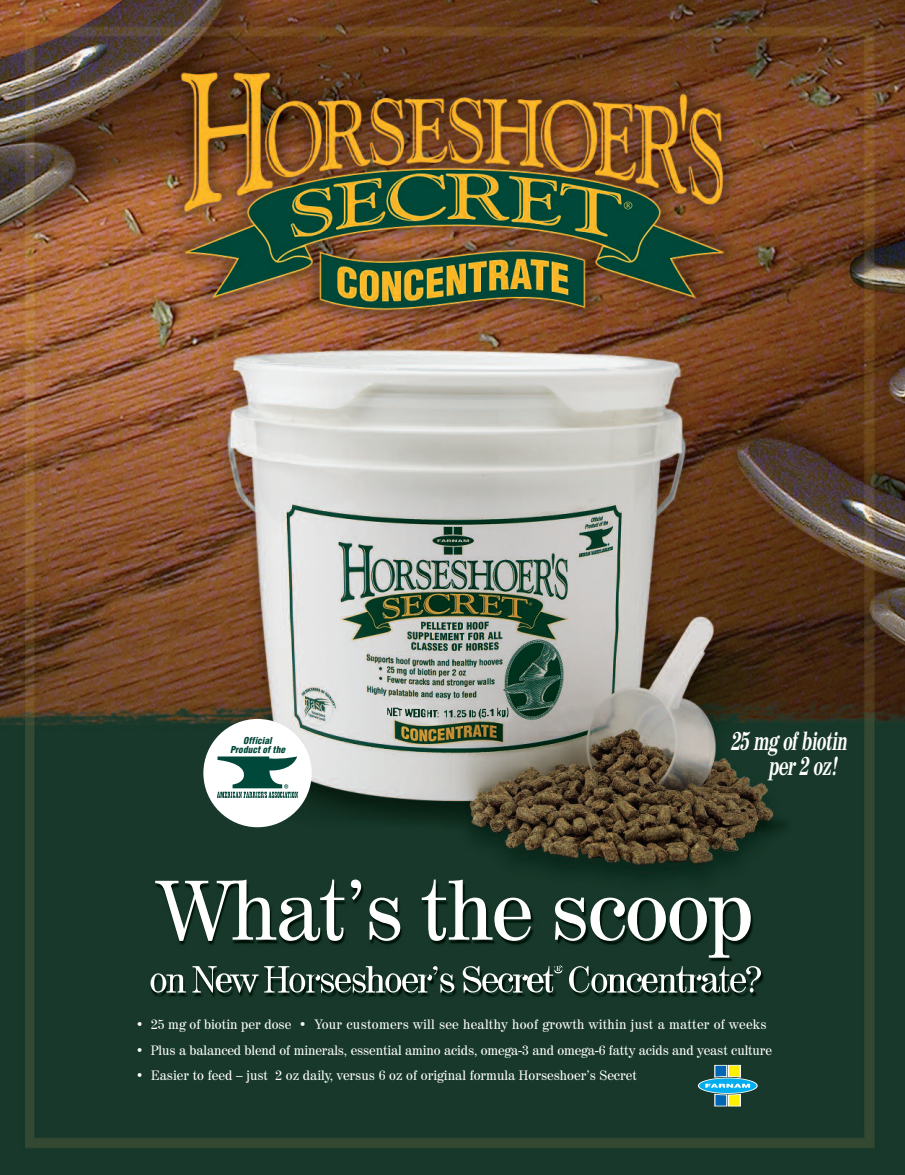
<style>
.page{position:relative;width:905px;height:1175px;background:#fff}
.page>*{position:absolute;margin:0;border:0;box-sizing:border-box;transform-origin:0 0}
.t1{font:italic 700 25.8px/24.3px "Century 725 BT";color:#fff;scale:.68 1}
.t2{font:13.5px "Century 725 BT";color:#fff}
.t3{font:13.5px "Century 725 BT";letter-spacing:.02em;color:#fff}
.t4{font:italic 900 condensed 9.3px/8.9px "Helvetica";color:#004839;text-align:center}
</style>
<div class="page">
<img style="left:0;top:0;width:904px;height:1174px">
<img style="left:387px;top:707px;width:60px;height:10px">
<img style="left:155px;top:879px;width:430px;height:61px">
<img style="left:150px;top:966px;width:201px;height:26px">
<img style="left:687px;top:966px;width:74px;height:26px">
<svg style="left:554px;top:965px;width:8px;height:8px"></svg>
<div style="left:203px;top:719px;width:109px;height:108px;background:#fff;border-radius:50%"></div>
<svg style="left:217px;top:756px;width:81px;height:42px"></svg>
<svg style="left:698px;top:1078px;width:59px;height:15px"></svg>
<div style="left:698px;top:1077px;width:59px;height:16px;border:1px solid #fff;border-radius:50%"></div>
<svg style="left:705px;top:1083px;width:45px;height:4px"></svg>
<svg style="left:714px;top:1065px;width:26px;height:12px"></svg>
<svg style="left:714px;top:1093px;width:26px;height:13px"></svg>
<p class="t4" style="left:230px;top:736px;width:57px">Official<br>Product of the</p>
<p class="t1" style="left:768px;top:731px;width:122px;text-indent:-38px">25 mg of biotin per 2 oz!</p>
<p class="t3" style="left:136px;top:1019px;width:632px">• 25 mg of biotin per dose • Your customers will see healthy hoof growth within just a matter of weeks</p>
<p class="t2" style="left:136px;top:1045px;width:637px">• Plus a balanced blend of minerals, essential amino acids, omega-3 and omega-6 fatty acids and yeast culture</p>
<p class="t2" style="left:136px;top:1070px;width:502px">• Easier to feed – just 2 oz daily, versus 6 oz of original formula Horseshoer’s Secret</p>
</div>
